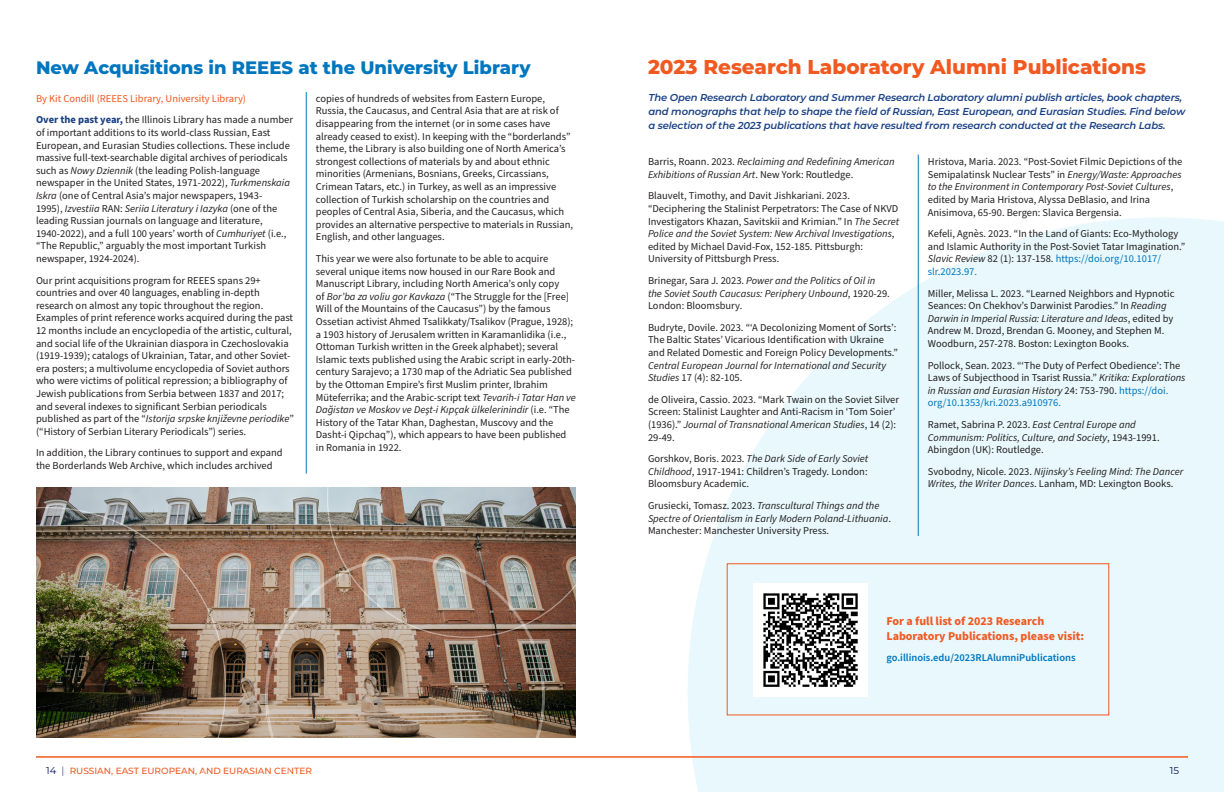
<style>
.page{position:relative;width:1224px;height:792px;background:#fff}
.page>*{position:absolute;margin:0;border:0;box-sizing:border-box;transform-origin:0 0}
.t1{font:800 20px "Montserrat";color:#f15921}
.t2{font:800 18px "Montserrat";color:#0076be}
.t3{font:700 12px/14.4px "Source Sans Pro";color:#f15921}
.t4{font:10.5px/12.6px "Source Sans Pro";color:#231f20}
.t5{font:italic 10.5px/12.6px "Source Sans Pro";color:#231f20}
.t6{font:10.5px "Source Sans Pro";color:#f15921}
.t7{font:600 10.5px "Source Sans Pro";color:#0076be}
.t8{font:italic 600 10px/14px "Montserrat";letter-spacing:-.015em;color:#1a4185}
.t9{font:10px "Montserrat";color:#091855}
.t10{font:500 9px "Montserrat";color:#f15921}
.s1{font-weight:700;color:#1a4185}
.s2{font-style:italic}
.s3{font-weight:400;font-size:10px;color:#091855}
.s4{font-weight:300;font-size:10px;color:#091855}
.s5{font-style:normal}
.s6{color:#0076be}
</style>
<div class="page">
<svg style="left:688px;top:217px;width:536px;height:575px;fill:#e8f8fc"></svg>
<img style="left:36px;top:487px;width:540px;height:250px">
<img style="left:36px;top:507px;width:190px;height:231px">
<img style="left:265px;top:557px;width:280px;height:181px">
<img style="left:754px;top:583px;width:114px;height:114px">
<hr style="left:306px;top:92px;width:1px;height:382px;background:#0076be">
<hr style="left:918px;top:154px;width:1px;height:382px;background:#0076be">
<hr style="left:36px;top:756px;width:1152px;height:2px;background:#f15921">
<p class="t2" style="left:36px;top:54px;width:496px">New Acquisitions in REEES at the University Library</p>
<p class="t6" style="left:36px;top:91px;width:212px">By Kit Condill (REEES Library, University Library)</p>
<p class="t4" style="left:36px;top:114px;width:259px"><span class="s1">Over the past year,</span> the Illinois Library has made a number of important additions to its world-class Russian, East European, and Eurasian Studies collections. These include massive full-text-searchable digital archives of periodicals such as <span class="s2">Nowy Dziennik</span> (the leading Polish-language newspaper in the United States, 1971-2022), <span class="s2">Turkmenskaia Iskra</span> (one of Central Asia’s major newspapers, 1943-<br>1995), <span class="s2">Izvestiia</span> RAN: <span class="s2">Seriia Literatury i Iazyka</span> (one of the leading Russian journals on language and literature, 1940-2022), and a full 100 years’ worth of <span class="s2">Cumhuriyet</span> (i.e., “The Republic,” arguably the most important Turkish newspaper, 1924-2024).</p>
<p class="t4" style="left:36px;top:274px;width:259px">Our print acquisitions program for REEES spans 29+ countries and over 40 languages, enabling in-depth research on almost any topic throughout the region.<br>Examples of print reference works acquired during the past 12 months include an encyclopedia of the artistic, cultural, and social life of the Ukrainian diaspora in Czechoslovakia (1919-1939); catalogs of Ukrainian, Tatar, and other Soviet&shy;era posters; a multivolume encyclopedia of Soviet authors who were victims of political repression; a bibliography of Jewish publications from Serbia between 1837 and 2017; and several indexes to significant Serbian periodicals published as part of the “<span class="s2">Istorija srpske književne periodike</span>” (“History of Serbian Literary Periodicals”) series.</p>
<p class="t4" style="left:36px;top:447px;width:248px">In addition, the Library continues to support and expand the Borderlands Web Archive, which includes archived</p>
<p class="t4" style="left:316px;top:92px;width:259px">copies of hundreds of websites from Eastern Europe, Russia, the Caucasus, and Central Asia that are at risk of disappearing from the internet (or in some cases have already ceased to exist). In keeping with the “borderlands” theme, the Library is also building one of North America’s strongest collections of materials by and about ethnic minorities (Armenians, Bosnians, Greeks, Circassians, Crimean Tatars, etc.) in Turkey, as well as an impressive collection of Turkish scholarship on the countries and peoples of Central Asia, Siberia, and the Caucasus, which provides an alternative perspective to materials in Russian, English, and other languages.</p>
<p class="t4" style="left:316px;top:253px;width:262px">This year we were also fortunate to be able to acquire several unique items now housed in our Rare Book and Manuscript Library, including North America’s only copy<br>of <span class="s2">Bor’ba za voliu gor Kavkaza</span> (“The Struggle for the [Free] Will of the Mountains of the Caucasus”) by the famous Ossetian activist Ahmed Tsalikkaty/Tsalikov (Prague, 1928); a 1903 history of Jerusalem written in Karamanlidika (i.e., Ottoman Turkish written in the Greek alphabet); several Islamic texts published using the Arabic script in early-20th&shy;century Sarajevo; a 1730 map of the Adriatic Sea published by the Ottoman Empire’s first Muslim printer, Ibrahim Müteferrika; and the Arabic-script text <span class="s2">Tevarih-i Tatar Han ve Dağistan ve Moskov ve Deşt-i Kıpçak ülkelerinindir</span> (i.e. “The History of the Tatar Khan, Daghestan, Muscovy and the Dasht-i Qipchaq”), which appears to have been published in Romania in 1922.</p>
<p class="t10" style="left:46px;top:764px;width:267px"><span class="s3">14</span> <span class="s4">|</span> RUSSIAN, EAST EUROPEAN, AND EURASIAN CENTER</p>
<p class="t1" style="left:648px;top:52px;width:499px">2023 Research Laboratory Alumni Publications</p>
<p class="t8" style="left:648px;top:90px;width:538px">The Open Research Laboratory and Summer Research Laboratory alumni publish articles, book chapters, and monographs that help to shape the field of Russian, East European, and Eurasian Studies. Find below a selection of the 2023 publications that have resulted from research conducted at the Research Labs.</p>
<p class="t5" style="left:648px;top:156px;width:248px"><span class="s5">Barris, Roann. 2023.</span> Reclaiming and Redefining American<br>Exhibitions of Russian Art<span class="s5">. New York: Routledge.</span></p>
<p class="t4" style="left:648px;top:190px;width:253px">Blauvelt, Timothy, and Davit Jishkariani. 2023. “Deciphering the Stalinist Perpetrators: The Case of NKVD Investigators Khazan, Savitskii and Krimian.” In <span class="s2">The Secret Police and the Soviet System: New Archival Investigations</span>, edited by Michael David-Fox, 152-185. Pittsburgh:<br>University of Pittsburgh Press.</p>
<p class="t5" style="left:648px;top:275px;width:243px"><span class="s5">Brinegar, Sara J. 2023.</span> Power and the Politics of Oil in the Soviet South Caucasus: Periphery Unbound<span class="s5">, 1920-29.<br>London: Bloomsbury.</span></p>
<p class="t4" style="left:648px;top:321px;width:251px">Budryte, Dovile. 2023. “‘A Decolonizing Moment of Sorts’:<br>The Baltic States’ Vicarious Identification with Ukraine and Related Domestic and Foreign Policy Developments.” <span class="s2">Central European Journal for International and Security Studies</span> 17 (4): 82-105.</p>
<p class="t4" style="left:648px;top:393px;width:253px">de Oliveira, Cassio. 2023. “Mark Twain on the Soviet Silver Screen: Stalinist Laughter and Anti-Racism in ‘Tom Soier’ (1936).” <span class="s2">Journal of Transnational American Studies</span>, 14 (2):<br>29-49.</p>
<p class="t4" style="left:648px;top:453px;width:222px;text-align:justify">Gorshkov, Boris. 2023. <span class="s2">The Dark Side of Early Soviet Childhood</span>, 1917-1941: Children’s Tragedy. London:<br>Bloomsbury Academic.</p>
<p class="t5" style="left:648px;top:500px;width:244px"><span class="s5">Grusiecki, Tomasz. 2023.</span> Transcultural Things and the<br>Spectre of Orientalism in Early Modern Poland-Lithuania<span class="s5">.<br>Manchester: Manchester University Press.</span></p>
<p class="t4" style="left:928px;top:156px;width:256px">Hristova, Maria. 2023. “Post-Soviet Filmic Depictions of the Semipalatinsk Nuclear Tests” in <span class="s2">Energy/Waste: Approaches to the Environment in Contemporary Post-Soviet Cultures</span>, edited by Maria Hristova, Alyssa DeBlasio, and Irina Anisimova, 65-90. Bergen: Slavica Bergensia.</p>
<p class="t4" style="left:928px;top:228px;width:259px">Kefeli, Agnès. 2023. “In the Land of Giants: Eco-Mythology and Islamic Authority in the Post-Soviet Tatar Imagination.” <span class="s2">Slavic Review</span> 82 (1): 137-158. <span class="s6">https://doi.org/10.1017/ slr.2023.97.</span></p>
<p class="t4" style="left:928px;top:287px;width:248px">Miller, Melissa L. 2023. “Learned Neighbors and Hypnotic Seances: On Chekhov’s Darwinist Parodies.” In <span class="s2">Reading Darwin in Imperial Russia: Literature and Ideas</span>, edited by Andrew M. Drozd, Brendan G. Mooney, and Stephen M.<br>Woodburn, 257-278. Boston: Lexington Books.</p>
<p class="t4" style="left:928px;top:359px;width:259px">Pollock, Sean. 2023. “‘The Duty of Perfect Obedience’: The Laws of Subjecthood in Tsarist Russia.” <span class="s2">Kritika: Explorations in Russian and Eurasian History</span> 24: 753-790. <span class="s6">https://doi. org/10.1353/kri.2023.a910976.</span></p>
<p class="t5" style="left:928px;top:419px;width:233px"><span class="s5">Ramet, Sabrina P. 2023.</span> East Central Europe and<br>Communism: Politics, Culture, and Society<span class="s5">, 1943-1991.<br>Abingdon (UK): Routledge.</span></p>
<p class="t5" style="left:928px;top:465px;width:257px"><span class="s5">Svobodny, Nicole. 2023.</span> Nijinsky’s Feeling Mind: The Dancer<br>Writes, the Writer Dances<span class="s5">. Lanham, MD: Lexington Books.</span></p>
<p class="t3" style="left:886px;top:614px;width:199px">For a full list of 2023 Research<br>Laboratory Publications, please visit:</p>
<p class="t7" style="left:886px;top:651px;width:191px">go.illinois.edu/2023RLAlumniPublications</p>
<p class="t9" style="left:1170px;top:763px;width:11px">15</p>
</div>
